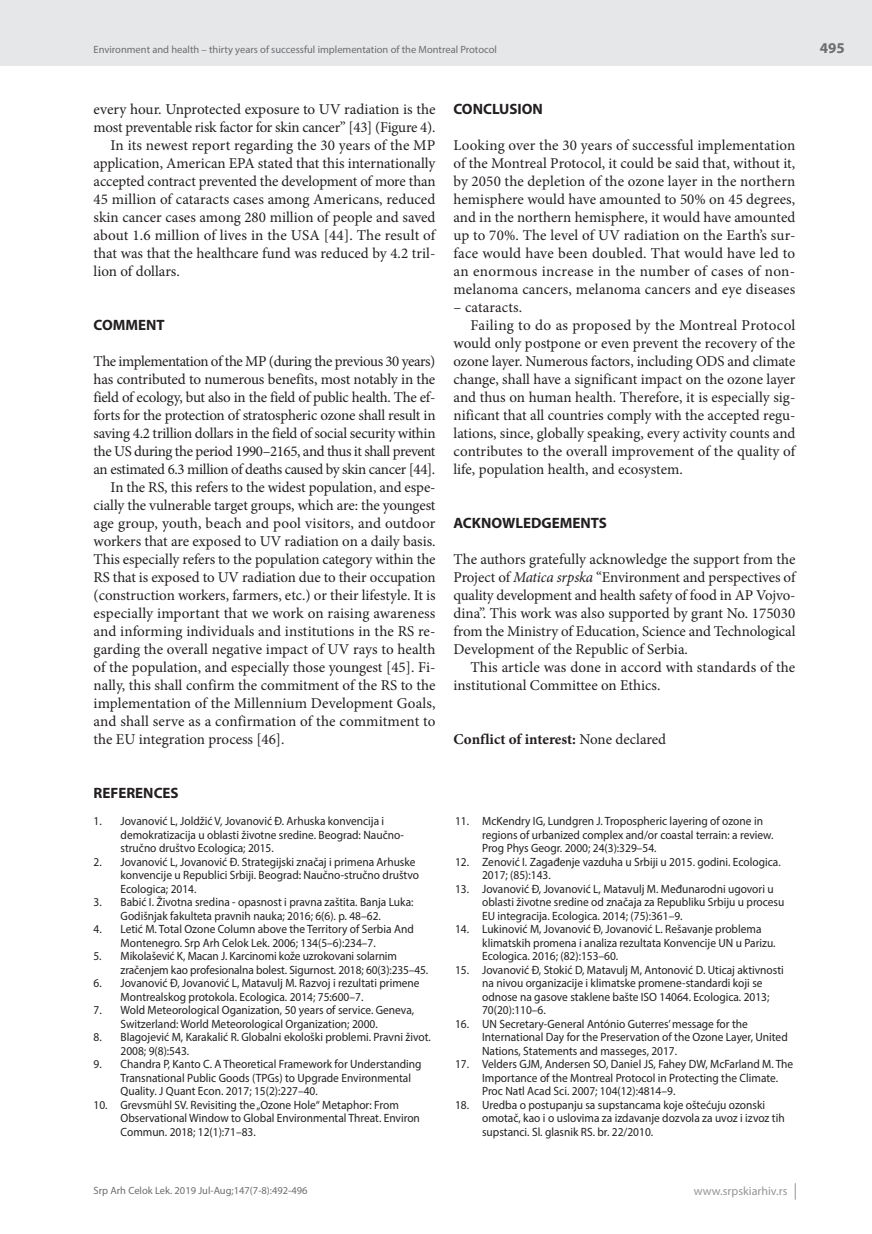
<style>
.page{position:relative;width:872px;height:1234px;background:#fff}
.page>*{position:absolute;margin:0;border:0;box-sizing:border-box;transform-origin:0 0}
.t1{font:15px/18px "Minion Pro";letter-spacing:-.005em;color:#231f20;text-align:justify}
.t2{font:15px "Minion Pro";letter-spacing:-.025em;color:#231f20}
.t3{font:15px "Minion Pro";letter-spacing:-.03em;color:#231f20}
.t4{font:700 15px "Myriad Pro";color:#231f20}
.t5{font:15px "Minion Pro";letter-spacing:.015em;color:#231f20}
.t6{font:700 15px "Minion Pro";color:#231f20}
.t7{font:700 15px "Myriad Pro";color:#6c6d70}
.t8{font:12px/13.5px "Myriad Pro";color:#231f20;scale:.95 1}
.t9{font:12px "Myriad Pro";color:#939598}
.t10{font:10.5px "Myriad Pro";color:#6c6d70}
.s1{font-style:italic}
.s2{font-weight:400}
</style>
<div class="page">
<div style="left:0;top:0;width:872px;height:66px;background:#e6e7e9"></div>
<svg style="left:795px;top:1183px;width:1px;height:16px"></svg>
<p class="t10" style="left:94px;top:43px;width:405px">Environment and health – thirty years of successful implementation of the Montreal Protocol</p>
<p class="t1" style="left:94px;top:100px;width:343px">every hour. Unprotected exposure to UV radiation is the</p>
<p class="t1" style="left:94px;top:118px;width:343px">most preventable risk factor for skin cancer” [43] (Figure 4).</p>
<p class="t1" style="left:111px;top:136px;width:326px">In its newest report regarding the 30 years of the MP</p>
<p class="t1" style="left:94px;top:154px;width:343px">application, American EPA stated that this internationally</p>
<p class="t1" style="left:94px;top:172px;width:343px">accepted contract prevented the development of more than</p>
<p class="t1" style="left:94px;top:190px;width:343px">45 million of cataracts cases among Americans, reduced</p>
<p class="t1" style="left:94px;top:208px;width:343px">skin cancer cases among 280 million of people and saved</p>
<p class="t1" style="left:94px;top:226px;width:343px">about 1.6 million of lives in the USA [44]. The result of</p>
<p class="t1" style="left:94px;top:244px;width:343px">that was that the healthcare fund was reduced by 4.2 tril-</p>
<p class="t1" style="left:94px;top:262px;width:88px">lion of dollars.</p>
<p class="t4" style="left:94px;top:315px;width:73px">COMMENT</p>
<p class="t3" style="left:94px;top:351px;width:343px">The implementation of the MP (during the previous 30 years)</p>
<p class="t1" style="left:94px;top:370px;width:343px">has contributed to numerous benefits, most notably in the</p>
<p class="t1" style="left:94px;top:388px;width:343px">field of ecology, but also in the field of public health. The ef-</p>
<p class="t1" style="left:94px;top:406px;width:343px">forts for the protection of stratospheric ozone shall result in</p>
<p class="t1" style="left:94px;top:424px;width:343px">saving 4.2 trillion dollars in the field of social security within</p>
<p class="t2" style="left:94px;top:441px;width:343px">the US during the period 1990–2165, and thus it shall prevent</p>
<p class="t2" style="left:94px;top:459px;width:343px">an estimated 6.3 million of deaths caused by skin cancer [44].</p>
<p class="t1" style="left:111px;top:478px;width:326px">In the RS, this refers to the widest population, and espe-</p>
<p class="t1" style="left:94px;top:496px;width:343px">cially the vulnerable target groups, which are: the youngest</p>
<p class="t1" style="left:94px;top:514px;width:343px">age group, youth, beach and pool visitors, and outdoor</p>
<p class="t1" style="left:94px;top:532px;width:343px">workers that are exposed to UV radiation on a daily basis.</p>
<p class="t1" style="left:94px;top:550px;width:343px">This especially refers to the population category within the</p>
<p class="t1" style="left:94px;top:568px;width:343px">RS that is exposed to UV radiation due to their occupation</p>
<p class="t1" style="left:94px;top:586px;width:343px">(construction workers, farmers, etc.) or their lifestyle. It is</p>
<p class="t1" style="left:94px;top:604px;width:343px">especially important that we work on raising awareness</p>
<p class="t1" style="left:94px;top:622px;width:343px">and informing individuals and institutions in the RS re-</p>
<p class="t1" style="left:94px;top:640px;width:343px">garding the overall negative impact of UV rays to health</p>
<p class="t1" style="left:94px;top:658px;width:343px">of the population, and especially those youngest [45]. Fi-</p>
<p class="t1" style="left:94px;top:676px;width:343px">nally, this shall confirm the commitment of the RS to the</p>
<p class="t1" style="left:94px;top:694px;width:343px">implementation of the Millennium Development Goals,</p>
<p class="t1" style="left:94px;top:712px;width:343px">and shall serve as a confirmation of the commitment to</p>
<p class="t1" style="left:94px;top:730px;width:192px">the EU integration process [46].</p>
<p class="t4" style="left:94px;top:783px;width:87px">REFERENCES</p>
<p class="t8" style="left:121px;top:814px;width:300px;text-indent:-27px">1. Jovanović L, Joldžić V, Jovanović Đ. Arhuska konvencija i demokratizacija u oblasti životne sredine. Beograd: Naučno&shy;stručno društvo Ecologica; 2015.</p>
<p class="t8" style="left:121px;top:854px;width:316px;text-indent:-27px">2. Jovanović L, Jovanović Đ. Strategijski značaj i primena Arhuske konvencije u Republici Srbiji. Beograd: Naučno-stručno društvo<br>Ecologica; 2014.</p>
<p class="t8" style="left:94px;top:895px;width:338px;text-align:center">3. Babić I. Životna sredina - opasnost i pravna zaštita. Banja Luka:<br>Godišnjak fakulteta pravnih nauka; 2016; 6(6). p. 48–62.</p>
<p class="t8" style="left:121px;top:922px;width:310px;text-indent:-27px">4. Letić M. Total Ozone Column above the Territory of Serbia And<br>Montenegro. Srp Arh Celok Lek. 2006; 134(5–6):234–7.</p>
<p class="t8" style="left:121px;top:949px;width:325px;text-indent:-27px">5. Mikolašević K, Macan J. Karcinomi kože uzrokovani solarnim zračenjem kao profesionalna bolest. Sigurnost. 2018; 60(3):235–45.</p>
<p class="t8" style="left:121px;top:976px;width:316px;text-indent:-27px">6. Jovanović Đ, Jovanović L, Matavulj M. Razvoj i rezultati primene<br>Montrealskog protokola. Ecologica. 2014; 75:600–7.</p>
<p class="t8" style="left:121px;top:1003px;width:311px;text-indent:-27px">7. Wold Meteorological Oganization, 50 years of service. Geneva,<br>Switzerland: World Meteorological Organization; 2000.</p>
<p class="t8" style="left:121px;top:1030px;width:328px;text-indent:-27px">8. Blagojević M, Karakalić R. Globalni ekološki problemi. Pravni život.<br>2008; 9(8):543.</p>
<p class="t8" style="left:121px;top:1057px;width:318px;text-indent:-27px">9. Chandra P, Kanto C. A Theoretical Framework for Understanding<br>Transnational Public Goods (TPGs) to Upgrade Environmental<br>Quality. J Quant Econ. 2017; 15(2):227–40.</p>
<p class="t8" style="left:121px;top:1097px;width:316px;text-indent:-27px">10. Grevsmühl SV. Revisiting the „Ozone Hole“ Metaphor: From<br>Observational Window to Global Environmental Threat. Environ<br>Commun. 2018; 12(1):71–83.</p>
<p class="t4" style="left:453px;top:99px;width:91px">CONCLUSION</p>
<p class="t1" style="left:453px;top:136px;width:343px">Looking over the 30 years of successful implementation of the Montreal Protocol, it could be said that, without it, by 2050 the depletion of the ozone layer in the northern hemisphere would have amounted to 50% on 45 degrees, and in the northern hemisphere, it would have amounted up to 70%. The level of UV radiation on the Earth’s sur&shy;face would have been doubled. That would have led to an enormous increase in the number of cases of non&shy;melanoma cancers, melanoma cancers and eye diseases</p>
<p class="t1" style="left:453px;top:298px;width:70px">– cataracts.</p>
<p class="t5" style="left:470px;top:315px;width:326px">Failing to do as proposed by the Montreal Protocol</p>
<p class="t1" style="left:453px;top:334px;width:343px">would only postpone or even prevent the recovery of the</p>
<p class="t1" style="left:453px;top:352px;width:343px">ozone layer. Numerous factors, including ODS and climate</p>
<p class="t1" style="left:453px;top:370px;width:343px">change, shall have a significant impact on the ozone layer</p>
<p class="t1" style="left:453px;top:388px;width:343px">and thus on human health. Therefore, it is especially sig-</p>
<p class="t1" style="left:453px;top:406px;width:343px">nificant that all countries comply with the accepted regu-</p>
<p class="t1" style="left:453px;top:424px;width:343px">lations, since, globally speaking, every activity counts and</p>
<p class="t1" style="left:453px;top:442px;width:343px">contributes to the overall improvement of the quality of</p>
<p class="t1" style="left:453px;top:460px;width:231px">life, population health, and ecosystem.</p>
<p class="t4" style="left:453px;top:513px;width:155px">ACKNOWLEDGEMENTS</p>
<p class="t1" style="left:453px;top:550px;width:343px">The authors gratefully acknowledge the support from the Project of <span class="s1">Matica srpska</span> “Environment and perspectives of quality development and health safety of food in AP Vojvo&shy;dina”. This work was also supported by grant No. 175030 from the Ministry of Education, Science and Technological Development of the Republic of Serbia.</p>
<p class="t1" style="left:453px;top:658px;width:343px;text-indent:17px">This article was done in accord with standards of the institutional Committee on Ethics.</p>
<p class="t6" style="left:453px;top:728px;width:214px">Conflict of interest: <span class="s2">None declared</span></p>
<p class="t8" style="left:482px;top:814px;width:308px;text-indent:-27px">11. McKendry IG, Lundgren J. Tropospheric layering of ozone in regions of urbanized complex and/or coastal terrain: a review.<br>Prog Phys Geogr. 2000; 24(3):329–54.</p>
<p class="t8" style="left:482px;top:854px;width:316px;text-indent:-27px">12. Zenović I. Zagađenje vazduha u Srbiji u 2015. godini. Ecologica.<br>2017; (85):143.</p>
<p class="t8" style="left:482px;top:881px;width:320px;text-indent:-27px">13. Jovanović Đ, Jovanović L, Matavulj M. Međunarodni ugovori u oblasti životne sredine od značaja za Republiku Srbiju u procesu<br>EU integracija. Ecologica. 2014; (75):361–9.</p>
<p class="t8" style="left:482px;top:922px;width:310px;text-indent:-27px">14. Lukinović M, Jovanović Đ, Jovanović L. Rešavanje problema klimatskih promena i analiza rezultata Konvencije UN u Parizu.<br>Ecologica. 2016; (82):153–60.</p>
<p class="t8" style="left:482px;top:962px;width:319px;text-indent:-27px">15. Jovanović Đ, Stokić D, Matavulj M, Antonović D. Uticaj aktivnosti na nivou organizacije i klimatske promene-standardi koji se odnose na gasove staklene bašte ISO 14064. Ecologica. 2013; 70(20):110–6.</p>
<p class="t8" style="left:482px;top:1016px;width:323px;text-indent:-27px">16. UN Secretary-General António Guterres’ message for the<br>International Day for the Preservation of the Ozone Layer, United<br>Nations, Statements and masseges, 2017.</p>
<p class="t8" style="left:482px;top:1057px;width:329px;text-indent:-27px">17. Velders GJM, Andersen SO, Daniel JS, Fahey DW, McFarland M. The<br>Importance of the Montreal Protocol in Protecting the Climate.<br>Proc Natl Acad Sci. 2007; 104(12):4814–9.</p>
<p class="t8" style="left:482px;top:1097px;width:320px;text-indent:-27px">18. Uredba o postupanju sa supstancama koje oštećuju ozonski omotač, kao i o uslovima za izdavanje dozvola za uvoz i izvoz tih supstanci. Sl. glasnik RS. br. 22/2010.</p>
<p class="t10" style="left:94px;top:1184px;width:216px">Srp Arh Celok Lek. 2019 Jul-Aug;147(7-8):492-496</p>
<p class="t9" style="left:694px;top:1183px;width:95px">www.srpskiarhiv.rs</p>
<p class="t7" style="left:820px;top:38px;width:26px">495</p>
</div>
